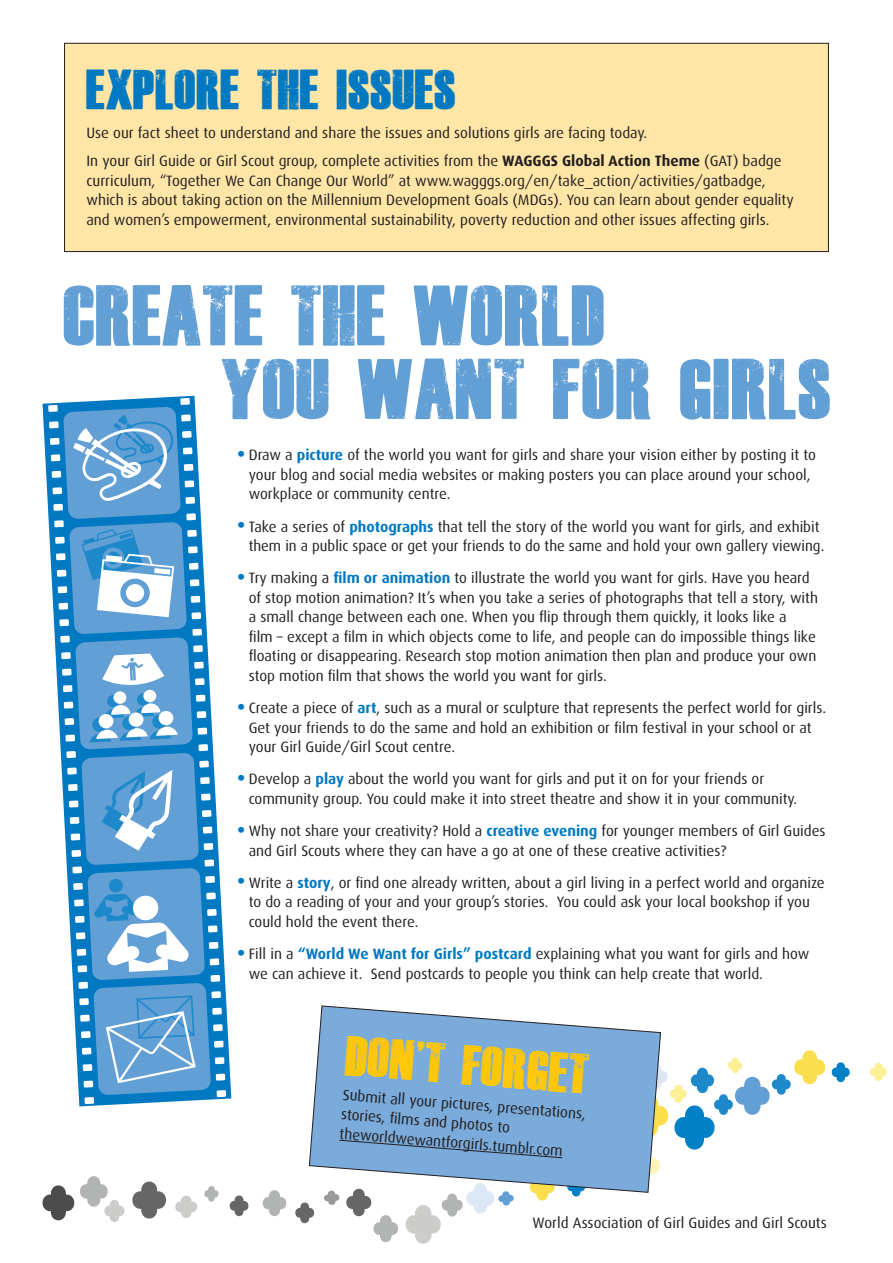
<style>
.page{position:relative;width:893px;height:1263px;background:#fff}
.page>*{position:absolute;margin:0;border:0;box-sizing:border-box;transform-origin:0 0}
.t1{font:59.1px/73.5px "Dead Kansas";color:#629fd5;text-align:center}
.t2{font:39px "Dead Kansas";color:#0079c2}
.t3{font:39px/30.5px "Dead Kansas";color:#fec70c}
.t4{font:15px/19.5px "Dax";color:#231f20}
.s1{font-weight:700}
.s2{font-size:31.5px;color:#0079c2}
.s3{font-weight:700;color:#0079c2}
</style>
<div class="page">
<div style="left:65px;top:43px;width:763px;height:209px;background:#ffe6a7"></div>
<div style="left:64px;top:43px;width:765px;height:209px;border:1px solid #231f20"></div>
<svg style="left:43px;top:396px;width:188px;height:710px"></svg>
<div style="left:180px;top:398px;width:10px;height:7px;background:#fff"></div>
<div style="left:203px;top:826px;width:9px;height:7px;background:#fff"></div>
<div style="left:204px;top:843px;width:9px;height:7px;background:#fff"></div>
<div style="left:204px;top:859px;width:10px;height:7px;background:#fff"></div>
<div style="left:205px;top:876px;width:10px;height:7px;background:#fff"></div>
<div style="left:211px;top:991px;width:10px;height:7px;background:#fff"></div>
<div style="left:206px;top:892px;width:10px;height:7px;background:#fff"></div>
<div style="left:212px;top:1008px;width:10px;height:7px;background:#fff"></div>
<div style="left:207px;top:909px;width:10px;height:7px;background:#fff"></div>
<div style="left:213px;top:1024px;width:10px;height:7px;background:#fff"></div>
<div style="left:208px;top:925px;width:10px;height:7px;background:#fff"></div>
<div style="left:214px;top:1041px;width:10px;height:7px;background:#fff"></div>
<div style="left:209px;top:942px;width:9px;height:7px;background:#fff"></div>
<div style="left:215px;top:1057px;width:9px;height:7px;background:#fff"></div>
<div style="left:210px;top:958px;width:9px;height:7px;background:#fff"></div>
<div style="left:216px;top:1074px;width:9px;height:7px;background:#fff"></div>
<div style="left:211px;top:975px;width:9px;height:7px;background:#fff"></div>
<div style="left:217px;top:1090px;width:9px;height:7px;background:#fff"></div>
<div style="left:48px;top:405px;width:10px;height:7px;background:#fff"></div>
<div style="left:49px;top:421px;width:10px;height:7px;background:#fff"></div>
<div style="left:50px;top:438px;width:9px;height:7px;background:#fff"></div>
<div style="left:51px;top:454px;width:9px;height:7px;background:#fff"></div>
<div style="left:52px;top:471px;width:9px;height:7px;background:#fff"></div>
<div style="left:53px;top:487px;width:9px;height:7px;background:#fff"></div>
<div style="left:53px;top:504px;width:10px;height:7px;background:#fff"></div>
<div style="left:54px;top:520px;width:10px;height:7px;background:#fff"></div>
<div style="left:55px;top:537px;width:10px;height:7px;background:#fff"></div>
<div style="left:56px;top:553px;width:10px;height:7px;background:#fff"></div>
<div style="left:57px;top:570px;width:9px;height:7px;background:#fff"></div>
<div style="left:58px;top:586px;width:9px;height:7px;background:#fff"></div>
<div style="left:59px;top:603px;width:9px;height:7px;background:#fff"></div>
<div style="left:59px;top:619px;width:10px;height:7px;background:#fff"></div>
<div style="left:60px;top:636px;width:10px;height:7px;background:#fff"></div>
<div style="left:61px;top:652px;width:10px;height:7px;background:#fff"></div>
<div style="left:84px;top:1097px;width:10px;height:7px;background:#fff"></div>
<svg style="left:63px;top:407px;width:148px;height:688px"></svg>
<svg style="left:230px;top:1195px;width:18px;height:21px"></svg>
<svg style="left:132px;top:1181px;width:34px;height:37px"></svg>
<svg style="left:43px;top:1185px;width:31px;height:35px"></svg>
<svg style="left:175px;top:1195px;width:22px;height:23px"></svg>
<svg style="left:263px;top:1190px;width:23px;height:26px"></svg>
<svg style="left:204px;top:1186px;width:14px;height:15px"></svg>
<svg style="left:80px;top:1176px;width:44px;height:46px"></svg>
<svg style="left:295px;top:1202px;width:19px;height:21px"></svg>
<svg style="left:832px;top:1062px;width:18px;height:20px"></svg>
<svg style="left:870px;top:1063px;width:17px;height:18px"></svg>
<svg style="left:309px;top:1005px;width:352px;height:163px"></svg>
<svg style="left:324px;top:1035px;width:501px;height:208px"></svg>
<h2 class="t2" style="left:86px;top:69px;width:372px">EXPLORE THE ISSUES</h2>
<p class="t4" style="left:86px;top:119px;width:697px;line-height:28px">Use our fact sheet to understand and share the issues and solutions girls are facing today.<br>In your Girl Guide or Girl Scout group, complete activities from the <span class="s1">WAGGGS Global Action Theme</span> (GAT) badge</p>
<p class="t4" style="left:86px;top:171px;width:709px">curriculum, “Together We Can Change Our World” at www.wagggs.org/en/take_action/activities/gatbadge, which is about taking action on the Millennium Development Goals (MDGs). You can learn about gender equality and women’s empowerment, environmental sustainability, poverty reduction and other issues affecting girls.</p>
<h1 class="t1" style="left:64px;top:279px;width:103px">CREATE</h1>
<h1 class="t1" style="left:291px;top:279px;width:33px">THE</h1>
<h1 class="t1" style="left:221px;top:279px;width:610px">WORLD<br>YOU WANT FOR GIRLS</h1>
<p class="t4" style="left:249px;top:445px;width:569px;text-indent:-13px"><span class="s2">•</span> Draw a <span class="s3">picture</span> of the world you want for girls and share your vision either by posting it to your blog and social media websites or making posters you can place around your school, workplace or community centre.</p>
<p class="t4" style="left:249px;top:517px;width:577px;text-indent:-13px"><span class="s2">•</span> Take a series of <span class="s3">photographs</span> that tell the story of the world you want for girls, and exhibit them in a public space or get your friends to do the same and hold your own gallery viewing.</p>
<p class="t4" style="left:249px;top:568px;width:571px;text-indent:-13px"><span class="s2">•</span> Try making a <span class="s3">film or animation</span> to illustrate the world you want for girls. Have you heard of stop motion animation? It’s when you take a series of photographs that tell a story, with a small change between each one. When you flip through them quickly, it looks like a<br>film – except a film in which objects come to life, and people can do impossible things like floating or disappearing. Research stop motion animation then plan and produce your own stop motion film that shows the world you want for girls.</p>
<p class="t4" style="left:249px;top:698px;width:579px;text-indent:-13px"><span class="s2">•</span> Create a piece of <span class="s3">art</span>, such as a mural or sculpture that represents the perfect world for girls.<br>Get your friends to do the same and hold an exhibition or film festival in your school or at your Girl Guide/Girl Scout centre.</p>
<p class="t4" style="left:249px;top:769px;width:550px;text-indent:-13px"><span class="s2">•</span> Develop a <span class="s3">play</span> about the world you want for girls and put it on for your friends or community group. You could make it into street theatre and show it in your community.</p>
<p class="t4" style="left:249px;top:821px;width:578px;text-indent:-13px"><span class="s2">•</span> Why not share your creativity? Hold a <span class="s3">creative evening</span> for younger members of Girl Guides and Girl Scouts where they can have a go at one of these creative activities?</p>
<p class="t4" style="left:249px;top:873px;width:577px;text-indent:-13px"><span class="s2">•</span> Write a <span class="s3">story</span>, or find one already written, about a girl living in a perfect world and organize to do a reading of your and your group’s stories. You could ask your local bookshop if you could hold the event there.</p>
<p class="t4" style="left:249px;top:944px;width:562px;text-indent:-13px"><span class="s2">•</span> Fill in a <span class="s3">“World We Want for Girls” postcard</span> explaining what you want for girls and how we can achieve it. Send postcards to people you think can help create that world.</p>
<h2 class="t3" style="left:418px;top:1016px;width:73px;rotate:4deg">,<br>T FORG</h2>
<p class="t4" style="left:344px;top:1084px;width:245px;rotate:5deg">Submit all your pictures, presentations, stories, fi lms and photos to theworldwewantforgirls.tumblr.com</p>
<p class="t4" style="left:533px;top:1213px;width:296px">World Association of Girl Guides and Girl Scouts</p>
</div>
